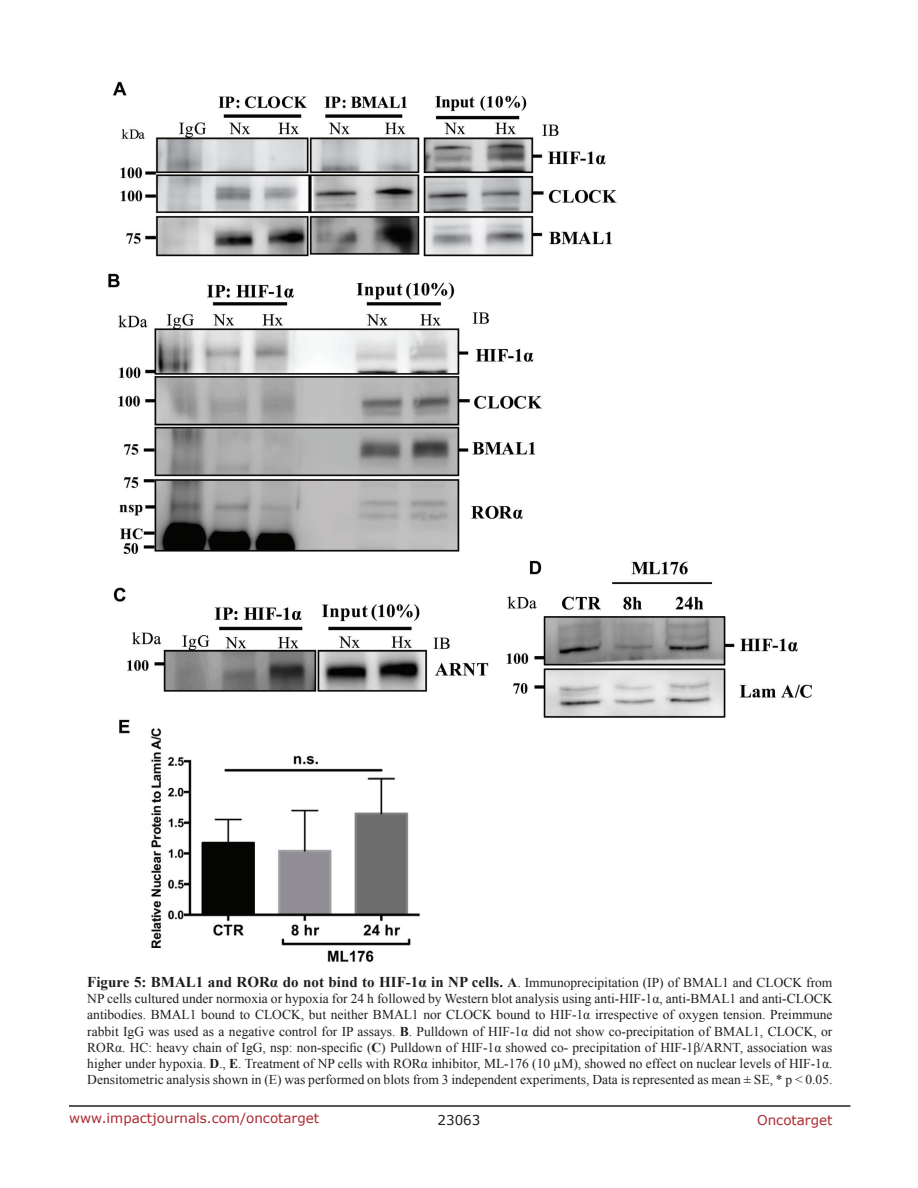
<style>
.page{position:relative;width:918px;height:1188px;background:#fff}
.page>*{position:absolute;margin:0;border:0;box-sizing:border-box;transform-origin:0 0}
.t1{font:700 15px "Times New Roman";color:#201d20}
.t2{font:13.5px/16.2px "Times New Roman";color:#201d20;text-align:justify}
.t3{font:13.5px "Verdana";color:#ac2830}
.t4{font:13.5px "Verdana";color:#201d20}
.s1{font-size:13.5px}
.s2{font-weight:400;font-size:13.5px}
.s3{font-weight:700}
</style>
<div class="page">
<hr style="left:69px;top:1105px;width:781px;height:2px;background:#231f20">
<img style="left:108px;top:81px;width:704px;height:882px">
<p class="t1" style="left:87px;top:972px;width:747px">Figure 5: BMAL1 and RORα do not bind to HIF-1α in NP cells. <span class="s1">A</span><span class="s2">. Immunoprecipitation (IP) of BMAL1 and CLOCK from</span></p>
<p class="t2" style="left:87px;top:990px;width:747px">NP cells cultured under normoxia or hypoxia for 24 h followed by Western blot analysis using anti-HIF-1α, anti-BMAL1 and anti-CLOCK antibodies. BMAL1 bound to CLOCK, but neither BMAL1 nor CLOCK bound to HIF-1α irrespective of oxygen tension. Preimmune rabbit IgG was used as a negative control for IP assays. <span class="s3">B</span>. Pulldown of HIF-1α did not show co-precipitation of BMAL1, CLOCK, or RORα. HC: heavy chain of IgG, nsp: non-specific (<span class="s3">C</span>) Pulldown of HIF-1α showed co- precipitation of HIF-1β/ARNT, association was higher under hypoxia. <span class="s3">D</span>., <span class="s3">E</span>. Treatment of NP cells with RORα inhibitor, ML-176 (10 µM), showed no effect on nuclear levels of HIF-1α.<br>Densitometric analysis shown in (E) was performed on blots from 3 independent experiments, Data is represented as mean ± SE, * p &lt; 0.05.</p>
<p class="t3" style="left:69px;top:1109px;width:252px">www.impactjournals.com/oncotarget</p>
<p class="t4" style="left:438px;top:1111px;width:44px">23063</p>
<p class="t3" style="left:757px;top:1111px;width:77px">Oncotarget</p>
</div>
